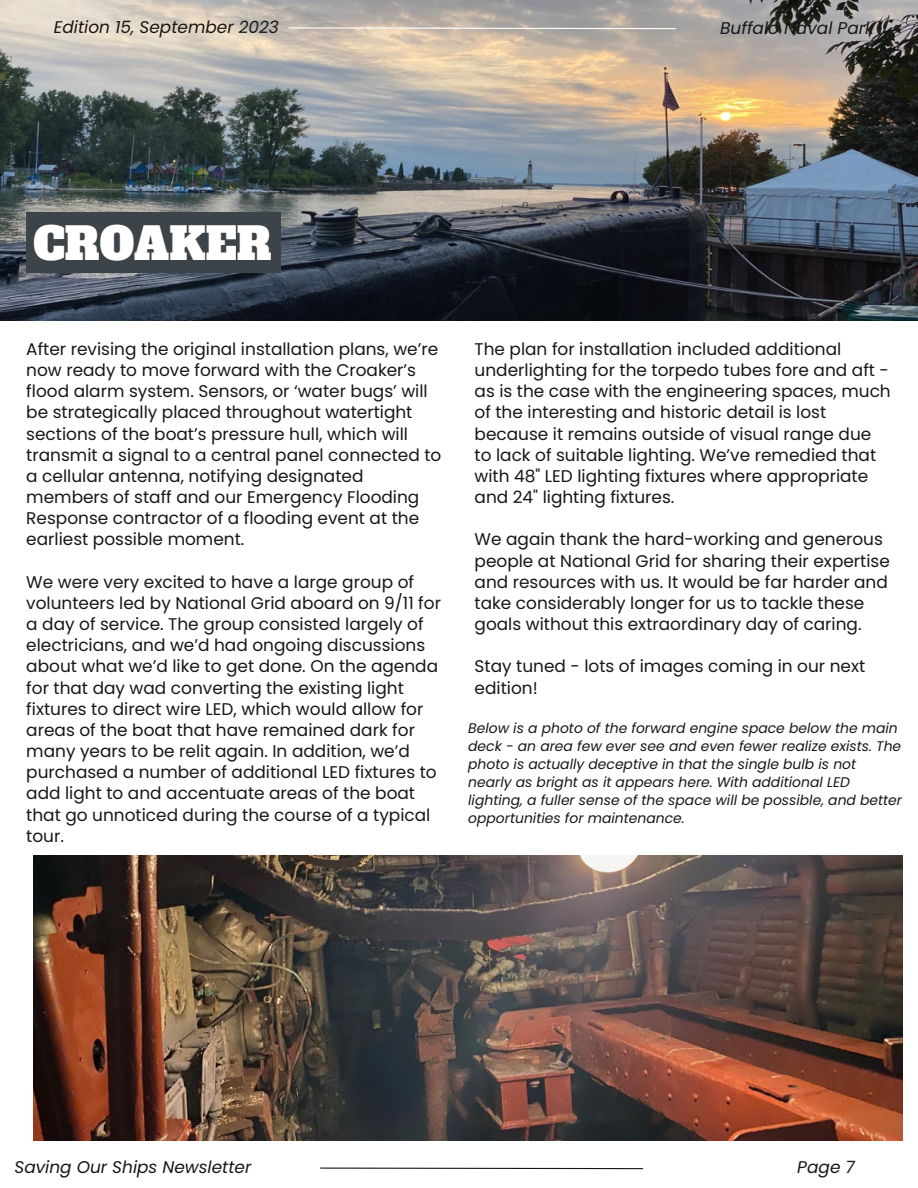
<style>
.page{position:relative;width:918px;height:1188px;background:#fff}
.page>*{position:absolute;margin:0;border:0;box-sizing:border-box;transform-origin:0 0}
.t1{font:43.65px "Alfa Slab One";color:#fff}
.t2{font:16.95px/21.1px "Poppins";color:#171717}
.t3{font:italic 16.95px "Poppins";color:#171717}
.t4{font:italic 13.95px/18px "Poppins";color:#171717}
</style>
<div class="page">
<img style="left:33px;top:856px;width:870px;height:284px">
<img style="left:0;top:0;width:918px;height:320px">
<div style="left:26px;top:212px;width:255px;height:61px;background:#3c4349"></div>
<svg style="left:288px;top:27px;width:389px;height:3px"></svg>
<svg style="left:320px;top:1167px;width:324px;height:3px"></svg>
<p class="t3" style="left:54px;top:15px;width:227px">Edition 15, September 2023</p>
<p class="t3" style="left:720px;top:16px;width:155px">Buffalo Naval Park</p>
<p class="t1" style="left:33px;top:215px;width:240px">CROAKER</p>
<p class="t2" style="left:26px;top:338px;width:417px">After revising the original installation plans, we’re now ready to move forward with the Croaker’s flood alarm system. Sensors, or ‘water bugs’ will be strategically placed throughout watertight sections of the boat’s pressure hull, which will transmit a signal to a central panel connected to a cellular antenna, notifying designated members of staff and our Emergency Flooding Response contractor of a flooding event at the earliest possible moment.</p>
<p class="t2" style="left:26px;top:571px;width:416px">We were very excited to have a large group of volunteers led by National Grid aboard on 9/11 for a day of service. The group consisted largely of electricians, and we’d had ongoing discussions about what we’d like to get done. On the agenda for that day wad converting the existing light fixtures to direct wire LED, which would allow for areas of the boat that have remained dark for many years to be relit again. In addition, we’d purchased a number of additional LED fixtures to add light to and accentuate areas of the boat that go unnoticed during the course of a typical tour.</p>
<p class="t2" style="left:475px;top:338px;width:418px">The plan for installation included additional underlighting for the torpedo tubes fore and aft - as is the case with the engineering spaces, much of the interesting and historic detail is lost because it remains outside of visual range due to lack of suitable lighting. We’ve remedied that with 48" LED lighting fixtures where appropriate and 24" lighting fixtures.</p>
<p class="t2" style="left:475px;top:529px;width:417px">We again thank the hard-working and generous people at National Grid for sharing their expertise and resources with us. It would be far harder and take considerably longer for us to tackle these goals without this extraordinary day of caring.</p>
<p class="t2" style="left:475px;top:656px;width:392px">Stay tuned - lots of images coming in our next edition!</p>
<p class="t4" style="left:468px;top:719px;width:435px">Below is a photo of the forward engine space below the main deck - an area few ever see and even fewer realize exists. The photo is actually deceptive in that the single bulb is not nearly as bright as it appears here. With additional LED lighting, a fuller sense of the space will be possible, and better opportunities for maintenance.</p>
<p class="t3" style="left:15px;top:1155px;width:238px">Saving Our Ships Newsletter</p>
<p class="t3" style="left:797px;top:1155px;width:59px">Page 7</p>
</div>
